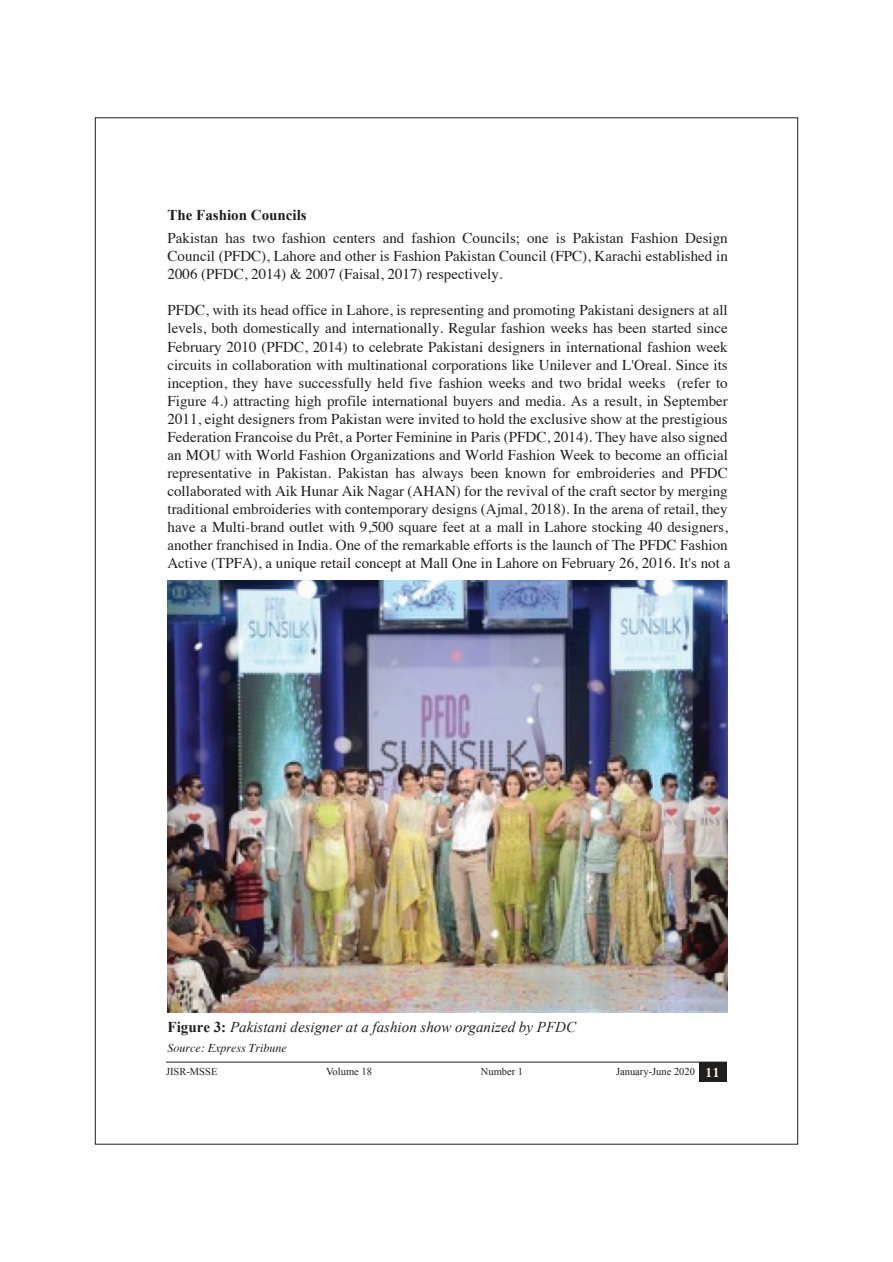
<style>
.page{position:relative;width:893px;height:1262px;background:#fff}
.page>*{position:absolute;margin:0;border:0;box-sizing:border-box;transform-origin:0 0}
.t1{font:15px/18px "Times";color:#211e1e;text-align:justify}
.t2{font:italic 15px "Times New Roman";color:#231f20}
.t3{font:700 15px "Times New Roman";color:#211e1e}
.t4{font:italic 12px "Times";color:#211e1e}
.t5{font:10.5px "Times New Roman";color:#211e1e}
.s1{font-weight:700;font-style:normal}
.s2{font-family:"M Times New Roman";font-weight:600;font-size:13.5px;color:#fff}
</style>
<div class="page">
<img style="left:167px;top:580px;width:560px;height:432px">
<div style="left:699px;top:1062px;width:28px;height:19px;background:#211e1e"></div>
<hr style="left:166px;top:1061px;width:561px;height:1px;background:#211e1e">
<p class="t3" style="left:167px;top:204px;width:141px">The Fashion Councils</p>
<p class="t1" style="left:167px;top:228px;width:562px">Pakistan has two fashion centers and fashion Councils; one is Pakistan Fashion Design Council (PFDC), Lahore and other is Fashion Pakistan Council (FPC), Karachi established in 2006 (PFDC, 2014) &amp; 2007 (Faisal, 2017) respectively.</p>
<p class="t1" style="left:167px;top:300px;width:564px;text-align:left">PFDC, with its head office in Lahore, is representing and promoting Pakistani designers at all levels, both domestically and internationally. Regular fashion weeks has been started since February 2010 (PFDC, 2014) to celebrate Pakistani designers in international fashion week circuits in collaboration with multinational corporations like Unilever and L'Oreal. Since its inception, they have successfully held five fashion weeks and two bridal weeks (refer to Figure 4.) attracting high profile international buyers and media. As a result, in September 2011, eight designers from Pakistan were invited to hold the exclusive show at the prestigious Federation Francoise du Prêt, a Porter Feminine in Paris (PFDC, 2014). They have also signed an MOU with World Fashion Organizations and World Fashion Week to become an official representative in Pakistan. Pakistan has always been known for embroideries and PFDC collaborated with Aik Hunar Aik Nagar (AHAN) for the revival of the craft sector by merging traditional embroideries with contemporary designs (Ajmal, 2018). In the arena of retail, they have a Multi-brand outlet with 9,500 square feet at a mall in Lahore stocking 40 designers, another franchised in India. One of the remarkable efforts is the launch of The PFDC Fashion Active (TPFA), a unique retail concept at Mall One in Lahore on February 26, 2016. It's not a</p>
<p class="t2" style="left:167px;top:1017px;width:410px"><span class="s1">Figure 3:</span> Pakistani designer at a fashion show organized by PFDC</p>
<p class="t4" style="left:167px;top:1037px;width:121px">Source: Express Tribune</p>
<p class="t5" style="left:166px;top:1064px;width:53px">JISR-MSSE</p>
<p class="t5" style="left:326px;top:1064px;width:47px">Volume 18</p>
<p class="t5" style="left:481px;top:1064px;width:44px">Number 1</p>
<p class="t5" style="left:616px;top:1064px;width:105px">January-June 2020 <span class="s2">11</span></p>
</div>
